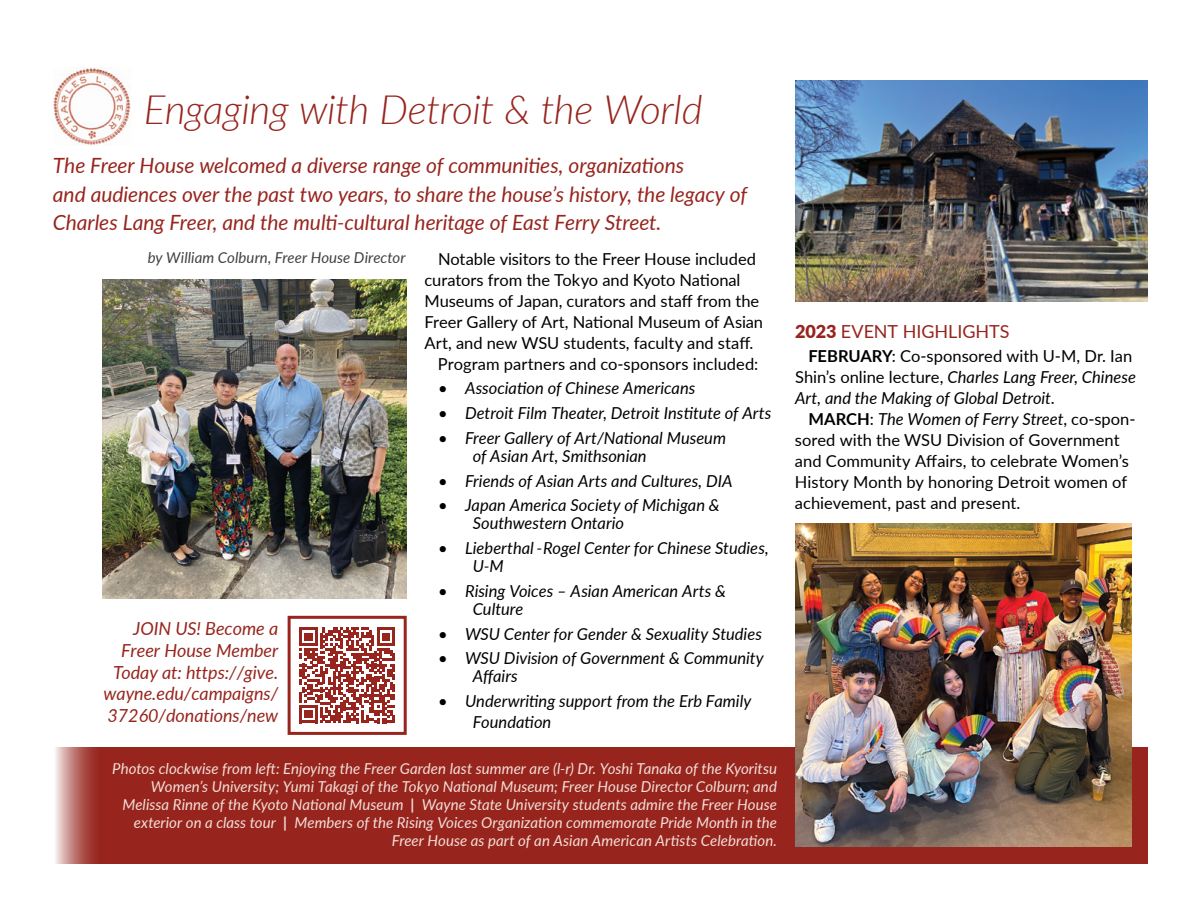
<style>
.page{position:relative;width:1188px;height:918px;background:#fff}
.page>*{position:absolute;margin:0;border:0;box-sizing:border-box;transform-origin:0 0}
.t1{font:italic 300 40.5px "Lato";letter-spacing:-.01em;color:#97251e}
.t2{font:italic 21px/28.5px "Lato";letter-spacing:-.005em;color:#97251e}
.t3{font:italic 18px/21.6px "Lato";letter-spacing:-.005em;color:#97251e;text-align:right}
.t4{font:18px "Lato";letter-spacing:-.005em;color:#97251e}
.t5{font:italic 16.5px/18px "Lato";color:#000}
.t6{font:16.5px/21px "Lato";color:#000}
.t7{font:italic 15px "Lato";letter-spacing:.005em;color:#f2dfd7}
.t8{font:italic 15px "Lato";letter-spacing:.005em;color:#414042}
.s1{font-style:inherit}
.s2{font-weight:700;font-style:normal}
.s3{font-weight:900}
.s4{font-style:normal}
.s5{font-weight:700}
.s6{font-style:italic}
</style>
<div class="page">
<div style="left:102px;top:747px;width:1046px;height:117px;background:#97251e"></div>
<svg style="left:55px;top:747px;width:47px;height:117px;background:#bb716d"></svg>
<img style="left:54px;top:68px;width:77px;height:77px">
<img style="left:102px;top:280px;width:305px;height:319px">
<img style="left:795px;top:81px;width:353px;height:221px">
<img style="left:795px;top:524px;width:336px;height:322px">
<svg style="left:299px;top:628px;width:96px;height:95px"></svg>
<div style="left:288px;top:616px;width:119px;height:119px;border:3px solid #97251e"></div>
<p class="t1" style="left:144px;top:82px;width:560px">Engaging with Detroit &amp; the World</p>
<p class="t2" style="left:53px;top:151px;width:633px">The Freer House welcomed a diverse range of communities, organizations</p>
<p class="t2" style="left:53px;top:179px;width:696px">and audiences over the past two years, to share the house’s history, the legacy of<br>Charles Lang Freer, and the multi-cultural heritage of East Ferry Street.</p>
<p class="t8" style="left:148px;top:247px;width:259px">by William Colburn, Freer House Director</p>
<p class="t6" style="left:424px;top:247px;width:340px;text-indent:14px">Notable visitors to the Freer House included curators from the Tokyo and Kyoto National Museums of Japan, curators and staff from the Freer Gallery of Art, National Museum of Asian Art, and new WSU students, faculty and staff.</p>
<p class="t6" style="left:438px;top:352px;width:322px">Program partners and co-sponsors included:</p>
<p class="t5" style="left:438px;top:379px;width:259px">• Association of Chinese Americans</p>
<p class="t5" style="left:438px;top:403px;width:335px">• Detroit Film Theater, Detroit Institute of Arts</p>
<p class="t5" style="left:473px;top:428px;width:255px;text-indent:-35px">• Freer Gallery of Art/National Museum of Asian Art, Smithsonian</p>
<p class="t5" style="left:438px;top:471px;width:296px">• Friends of Asian Arts and Cultures, DIA</p>
<p class="t5" style="left:473px;top:496px;width:249px;text-indent:-35px">• Japan America Society of Michigan &amp;<br>Southwestern Ontario</p>
<p class="t5" style="left:473px;top:538px;width:298px;text-indent:-35px">• Lieberthal - Rogel Center for Chinese Studies,<br>U-M</p>
<p class="t5" style="left:473px;top:581px;width:255px;text-indent:-35px">• Rising Voices – Asian American Arts &amp;<br>Culture</p>
<p class="t5" style="left:438px;top:624px;width:326px">• WSU Center for Gender &amp; Sexuality Studies</p>
<p class="t5" style="left:473px;top:649px;width:293px;text-indent:-35px">• WSU Division of Government &amp; Community<br>Affairs</p>
<p class="t5" style="left:473px;top:690px;width:280px;line-height:21px;text-indent:-35px">• Underwriting support from the Erb Family<br>Foundation</p>
<p class="t3" style="left:104px;top:617px;width:176px"><span class="s1">JOIN US! Become a<br>Freer House Member<br>Today</span> at: https://give. wayne.edu/campaigns/<br>37260/donations/new</p>
<p class="t7" style="left:112px;top:758px;width:666px">Photos clockwise from left: Enjoying the Freer Garden last summer are (l-r) Dr. Yoshi Tanaka of the Kyoritsu</p>
<p class="t7" style="left:151px;top:776px;width:628px">Women’s University; Yumi Takagi of the Tokyo National Museum; Freer House Director Colburn; and</p>
<p class="t7" style="left:122px;top:794px;width:656px">Melissa Rinne of the Kyoto National Museum <span class="s2">|</span> Wayne State University students admire the Freer House</p>
<p class="t7" style="left:134px;top:812px;width:645px">exterior on a class tour <span class="s2">|</span> Members of the Rising Voices Organization commemorate Pride Month in the</p>
<p class="t7" style="left:392px;top:830px;width:387px">Freer House as part of an Asian American Artists Celebration.</p>
<p class="t4" style="left:795px;top:319px;width:216px"><span class="s3">2023</span> EVENT HIGHLIGHTS</p>
<p class="t5" style="left:795px;top:345px;width:343px;line-height:21px;text-indent:13px"><span class="s2">FEBRUARY</span><span class="s4">: Co-sponsored with U-M, Dr. Ian<br>Shin’s online lecture,</span> Charles Lang Freer, Chinese<br>Art, and the Making of Global Detroit<span class="s4">.</span></p>
<p class="t6" style="left:795px;top:408px;width:342px;text-indent:14px"><span class="s5">MARCH</span>: <span class="s6">The Women of Ferry Street</span>, co-spon&shy;sored with the WSU Division of Government and Community Affairs, to celebrate Women’s History Month by honoring Detroit women of achievement, past and present.</p>
</div>
